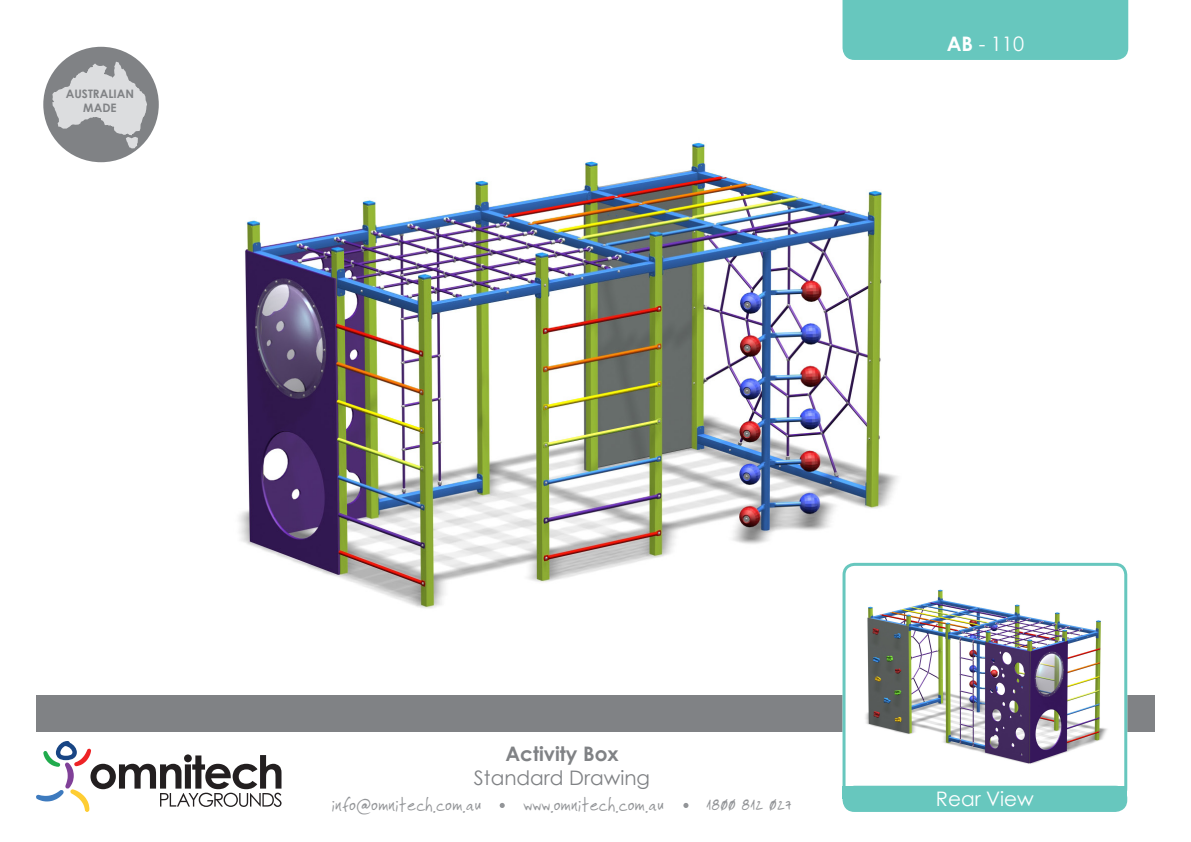
<style>
.page{position:relative;width:1191px;height:842px;background:#fff}
.page>*{position:absolute;margin:0;border:0;box-sizing:border-box;transform-origin:0 0}
.t1{font:20px "Faraco Hand";color:#939598}
.t2{font:20px/24px "Century Gothic";color:#808285;text-align:center}
.t3{font:20px "Century Gothic";color:#fff}
.t4{font:700 11.7px/14px "Century Gothic";color:#808285;text-align:center}
.s1{font-weight:700}
</style>
<div class="page">
<img style="left:43px;top:36px;width:1086px;height:659px">
<div style="left:36px;top:695px;width:1119px;height:36px;background:#808285"></div>
<svg style="left:36px;top:741px;width:245px;height:71px"></svg>
<svg style="left:499px;top:803px;width:6px;height:5px"></svg>
<svg style="left:683px;top:803px;width:5px;height:5px"></svg>
<div style="left:842px;top:0;width:286px;height:60px;background:#67c7be"></div>
<img style="left:842px;top:563px;width:285px;height:223px">
<div style="left:842px;top:563px;width:285px;height:237px;border:3px solid #67c7be;border-radius:11px"></div>
<div style="left:842px;top:786px;width:285px;height:26px;background:#67c7be;border-radius:12px"></div>
<div style="left:43px;top:47px;width:116px;height:115px;background:#808285;border-radius:50%"></div>
<svg style="left:51px;top:36px;width:98px;height:140px"></svg>
<p class="t4" style="left:66px;top:87px;width:70px">AUSTRALIAN<br>MADE</p>
<p class="t3" style="left:946px;top:30px;width:79px"><span class="s1">AB</span> - 110</p>
<p class="t2" style="left:474px;top:741px;width:178px"><span class="s1">Activity Box<br></span>Standard Drawing</p>
<p class="t1" style="left:332px;top:792px;width:151px">info@omnitech.com.au</p>
<p class="t1" style="left:523px;top:792px;width:142px">www.omnitech.com.au</p>
<p class="t1" style="left:706px;top:792px;width:87px">1800 812 027</p>
<p class="t3" style="left:936px;top:784px;width:100px">Rear View</p>
</div>
